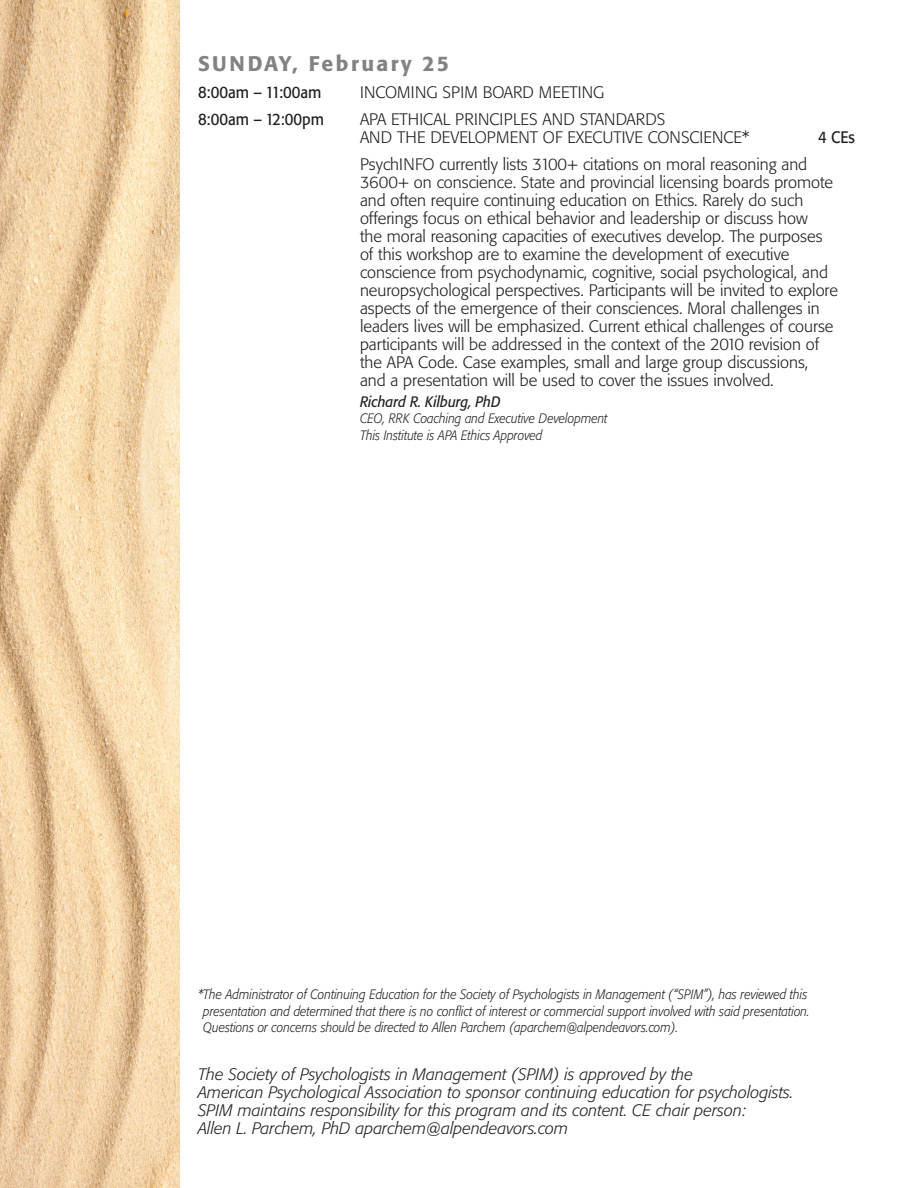
<style>
.page{position:relative;width:918px;height:1188px;background:#fff}
.page>*{position:absolute;margin:0;border:0;box-sizing:border-box;transform-origin:0 0}
.t1{font:500 21px "Formata";letter-spacing:.115em;color:#808285}
.t2{font:300 16.5px/18px "Formata";color:#231f20}
.t3{font:italic 300 16.5px/18px "Formata";color:#231f20}
.t4{font:16.5px "Formata";color:#231f20;scale:.9 1}
.t5{font:italic 15px "Formata";color:#231f20;scale:.9 1}
.t6{font:italic 300 13.5px/16.5px "Formata";color:#231f20;scale:.9 1}
</style>
<div class="page">
<img style="left:0;top:0;width:180px;height:1188px">
<p class="t1" style="left:198px;top:54px;width:253px">SUNDAY, February 25</p>
<p class="t4" style="left:198px;top:85px;width:139px">8:00am – 11:00am</p>
<p class="t2" style="left:360px;top:84px;width:246px">INCOMING SPIM BOARD MEETING</p>
<p class="t4" style="left:198px;top:112px;width:142px">8:00am – 12:00pm</p>
<p class="t2" style="left:360px;top:111px;width:391px">APA ETHICAL PRINCIPLES AND STANDARDS<br>AND THE DEVELOPMENT OF EXECUTIVE CONSCIENCE*</p>
<p class="t4" style="left:818px;top:130px;width:42px">4 CEs</p>
<p class="t2" style="left:360px;top:156px;width:480px">PsychINFO currently lists 3100+ citations on moral reasoning and 3600+ on conscience. State and provincial licensing boards promote and often require continuing education on Ethics. Rarely do such offerings focus on ethical behavior and leadership or discuss how<br>the moral reasoning capacities of executives develop. The purposes of this workshop are to examine the development of executive conscience from psychodynamic, cognitive, social psychological, and neuropsychological perspectives. Participants will be invited to explore aspects of the emergence of their consciences. Moral challenges in leaders lives will be emphasized. Current ethical challenges of course participants will be addressed in the context of the 2010 revision of the APA Code. Case examples, small and large group discussions, and a presentation will be used to cover the issues involved.</p>
<p class="t5" style="left:360px;top:395px;width:158px">Richard R. Kilburg, PhD</p>
<p class="t6" style="left:360px;top:411px;width:277px">CEO, RRK Coaching and Executive Development<br>This Institute is APA Ethics Approved</p>
<p class="t6" style="left:203px;top:987px;width:675px;text-indent:-5px">*The Administrator of Continuing Education for the Society of Psychologists in Management (“SPIM”), has reviewed this presentation and determined that there is no conflict of interest or commercial support involved with said presentation.<br>Questions or concerns should be directed to Allen Parchem (aparchem@alpendeavors.com).</p>
<p class="t3" style="left:198px;top:1066px;width:597px">The Society of Psychologists in Management (SPIM) is approved by the<br>American Psychological Association to sponsor continuing education for psychologists.<br>SPIM maintains responsibility for this program and its content. CE chair person:<br>Allen L. Parchem, PhD aparchem@alpendeavors.com</p>
</div>
